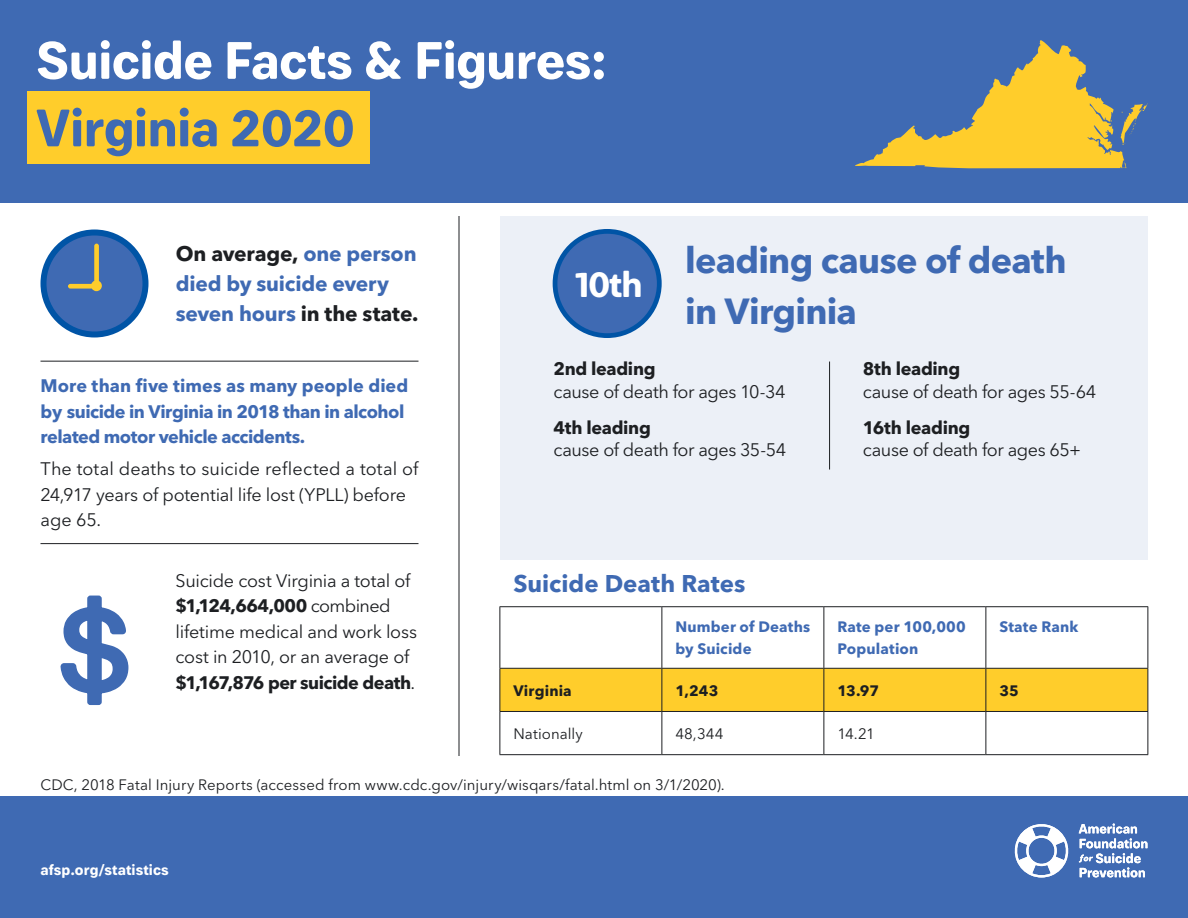
<style>
.page{position:relative;width:1188px;height:918px;background:#fff}
.page>*{position:absolute;margin:0;border:0;box-sizing:border-box;transform-origin:0 0}
.t1{font:700 52.5px "Paul Grotesk Soft";letter-spacing:-.005em;color:#fff}
.t2{font:700 52.5px "Paul Grotesk Soft";letter-spacing:-.01em;color:#3f6ab3}
.t3{font:700 36px/51px "Avenir Next LT Pro";letter-spacing:-.02em;color:#3f6ab3}
.t4{font:700 36px "Paul Grotesk Soft";color:#fff}
.t5{font:700 24px "Avenir Next LT Pro";color:#3f6ab3}
.t6{font:700 21px/30px "Avenir Next LT Pro";letter-spacing:-.01em;color:#3f6ab3}
.t7{font:18px/25.5px "Avenir Next LT Pro";letter-spacing:-.015em;color:#1d1f22}
.t8{font:700 18px/25.5px "Avenir Next LT Pro";letter-spacing:-.025em;color:#3f6ab3}
.t9{font:700 18px "Avenir Next LT Pro";letter-spacing:-.015em;color:#1d1f22}
.t10{font:15px "Avenir Next LT Pro";letter-spacing:.005em;color:#1d1f22}
.t11{font:700 15px/22.5px "Avenir Next LT Pro";letter-spacing:.01em;color:#3f6ab3}
.t12{font:700 15px "Avenir Next LT Pro";letter-spacing:.01em;color:#1d1f22}
.t13{font:700 15px "Paul Grotesk Soft";letter-spacing:.005em;color:#fff}
.s1{color:#1d1f22}
.s2{font-weight:700}
</style>
<div class="page">
<div style="left:0;top:796px;width:1188px;height:122px;background:#3f6ab3"></div>
<svg style="left:1079px;top:823px;width:69px;height:54px"></svg>
<svg style="left:1014px;top:824px;width:55px;height:54px"></svg>
<div style="left:0;top:0;width:1188px;height:202px;background:#3f6ab3"></div>
<div style="left:27px;top:92px;width:342px;height:72px;background:#ffcd2b"></div>
<div style="left:501px;top:669px;width:647px;height:42px;background:#ffcd2b"></div>
<hr style="left:662px;top:607px;width:1px;height:61px;background:#1d1f22">
<hr style="left:824px;top:607px;width:1px;height:61px;background:#1d1f22">
<hr style="left:986px;top:607px;width:1px;height:61px;background:#1d1f22">
<hr style="left:500px;top:669px;width:1px;height:42px;background:#1d1f22">
<hr style="left:662px;top:669px;width:1px;height:42px;background:#1d1f22">
<hr style="left:824px;top:669px;width:1px;height:42px;background:#1d1f22">
<hr style="left:986px;top:669px;width:1px;height:42px;background:#1d1f22">
<hr style="left:1148px;top:669px;width:1px;height:42px;background:#1d1f22">
<hr style="left:500px;top:711px;width:162px;height:1px;background:#1d1f22">
<hr style="left:500px;top:712px;width:1px;height:42px;background:#1d1f22">
<hr style="left:662px;top:711px;width:162px;height:1px;background:#1d1f22">
<hr style="left:662px;top:712px;width:1px;height:42px;background:#1d1f22">
<hr style="left:824px;top:711px;width:162px;height:1px;background:#1d1f22">
<hr style="left:824px;top:712px;width:1px;height:42px;background:#1d1f22">
<hr style="left:986px;top:711px;width:162px;height:1px;background:#1d1f22">
<hr style="left:986px;top:712px;width:1px;height:42px;background:#1d1f22">
<hr style="left:1148px;top:712px;width:1px;height:42px;background:#1d1f22">
<hr style="left:500px;top:754px;width:162px;height:1px;background:#1d1f22">
<hr style="left:662px;top:754px;width:162px;height:1px;background:#1d1f22">
<hr style="left:824px;top:754px;width:162px;height:1px;background:#1d1f22">
<hr style="left:986px;top:754px;width:162px;height:1px;background:#1d1f22">
<hr style="left:500px;top:606px;width:162px;height:1px;background:#1d1f22">
<hr style="left:500px;top:607px;width:1px;height:61px;background:#1d1f22">
<hr style="left:662px;top:606px;width:162px;height:1px;background:#1d1f22">
<hr style="left:824px;top:606px;width:162px;height:1px;background:#1d1f22">
<hr style="left:986px;top:606px;width:162px;height:1px;background:#1d1f22">
<hr style="left:1148px;top:607px;width:1px;height:61px;background:#1d1f22">
<hr style="left:500px;top:668px;width:162px;height:1px;background:#1d1f22">
<hr style="left:662px;top:668px;width:162px;height:1px;background:#1d1f22">
<hr style="left:824px;top:668px;width:162px;height:1px;background:#1d1f22">
<hr style="left:986px;top:668px;width:162px;height:1px;background:#1d1f22">
<div style="left:44px;top:232px;width:102px;height:102px;background:#3f6ab3;border-radius:50%"></div>
<div style="left:40px;top:230px;width:108px;height:108px;border:6px solid #0054a6;border-radius:50%"></div>
<svg style="left:68px;top:244px;width:34px;height:47px"></svg>
<hr style="left:40px;top:361px;width:378px;height:1px;background:#1d1f22">
<hr style="left:40px;top:543px;width:378px;height:1px;background:#1d1f22">
<svg style="left:60px;top:595px;width:69px;height:110px"></svg>
<hr style="left:459px;top:216px;width:1px;height:540px;background:#1d1f22">
<div style="left:500px;top:216px;width:648px;height:343px;background:#ecf0f7"></div>
<div style="left:555px;top:231px;width:104px;height:105px;background:#3f6ab3;border-radius:50%"></div>
<div style="left:553px;top:229px;width:109px;height:109px;border:5px solid #0054a6;border-radius:50%"></div>
<svg style="left:855px;top:40px;width:293px;height:128px"></svg>
<hr style="left:829px;top:362px;width:1px;height:108px;background:#1d1f22">
<h1 class="t1" style="left:36px;top:29px;width:572px">Suicide Facts &amp; Figures:</h1>
<h1 class="t2" style="left:36px;top:97px;width:320px">Virginia 2020</h1>
<p class="t6" style="left:176px;top:239px;width:244px"><span class="s1">On average,</span> one person died by suicide every seven hours <span class="s1">in the state.</span></p>
<h2 class="t4" style="left:572px;top:263px;width:72px">10th</h2>
<h2 class="t3" style="left:685px;top:235px;width:383px">leading cause of death in Virginia</h2>
<p class="t8" style="left:40px;top:373px;width:369px">More than five times as many people died by suicide in Virginia in 2018 than in alcohol related motor vehicle accidents.</p>
<p class="t7" style="left:40px;top:456px;width:379px">The total deaths to suicide reflected a total of<br>24,917 years of potential life lost (YPLL) before age 65.</p>
<p class="t7" style="left:175px;top:568px;width:243px">Suicide cost Virginia a total of <span class="s2">$1,124,664,000</span> combined lifetime medical and work loss cost in 2010, or an average of <span class="s2">$1,167,876 per suicide death</span>.</p>
<p class="t9" style="left:554px;top:358px;width:104px">2nd leading</p>
<p class="t7" style="left:554px;top:379px;width:234px">cause of death for ages 10-34</p>
<p class="t9" style="left:554px;top:416px;width:99px">4th leading</p>
<p class="t7" style="left:554px;top:437px;width:234px">cause of death for ages 35-54</p>
<p class="t9" style="left:863px;top:358px;width:99px">8th leading</p>
<p class="t7" style="left:863px;top:379px;width:235px">cause of death for ages 55-64</p>
<p class="t9" style="left:863px;top:416px;width:109px">16th leading</p>
<p class="t7" style="left:863px;top:437px;width:220px">cause of death for ages 65+</p>
<h3 class="t5" style="left:513px;top:569px;width:234px">Suicide Death Rates</h3>
<p class="t11" style="left:675px;top:615px;width:136px">Number of Deaths by Suicide</p>
<p class="t11" style="left:837px;top:615px;width:130px">Rate per 100,000<br>Population</p>
<p class="t11" style="left:999px;top:615px;width:81px">State Rank</p>
<p class="t12" style="left:513px;top:681px;width:60px">Virginia</p>
<p class="t12" style="left:675px;top:681px;width:45px">1,243</p>
<p class="t12" style="left:837px;top:681px;width:43px">13.97</p>
<p class="t12" style="left:999px;top:681px;width:21px">35</p>
<p class="t10" style="left:513px;top:725px;width:71px">Nationally</p>
<p class="t10" style="left:675px;top:725px;width:50px">48,344</p>
<p class="t10" style="left:837px;top:725px;width:39px">14.21</p>
<p class="t10" style="left:40px;top:776px;width:686px">CDC, 2018 Fatal Injury Reports (accessed from www.cdc.gov/injury/wisqars/fatal.html on 3/1/2020).</p>
<p class="t13" style="left:40px;top:861px;width:130px">afsp.org/statistics</p>
</div>
